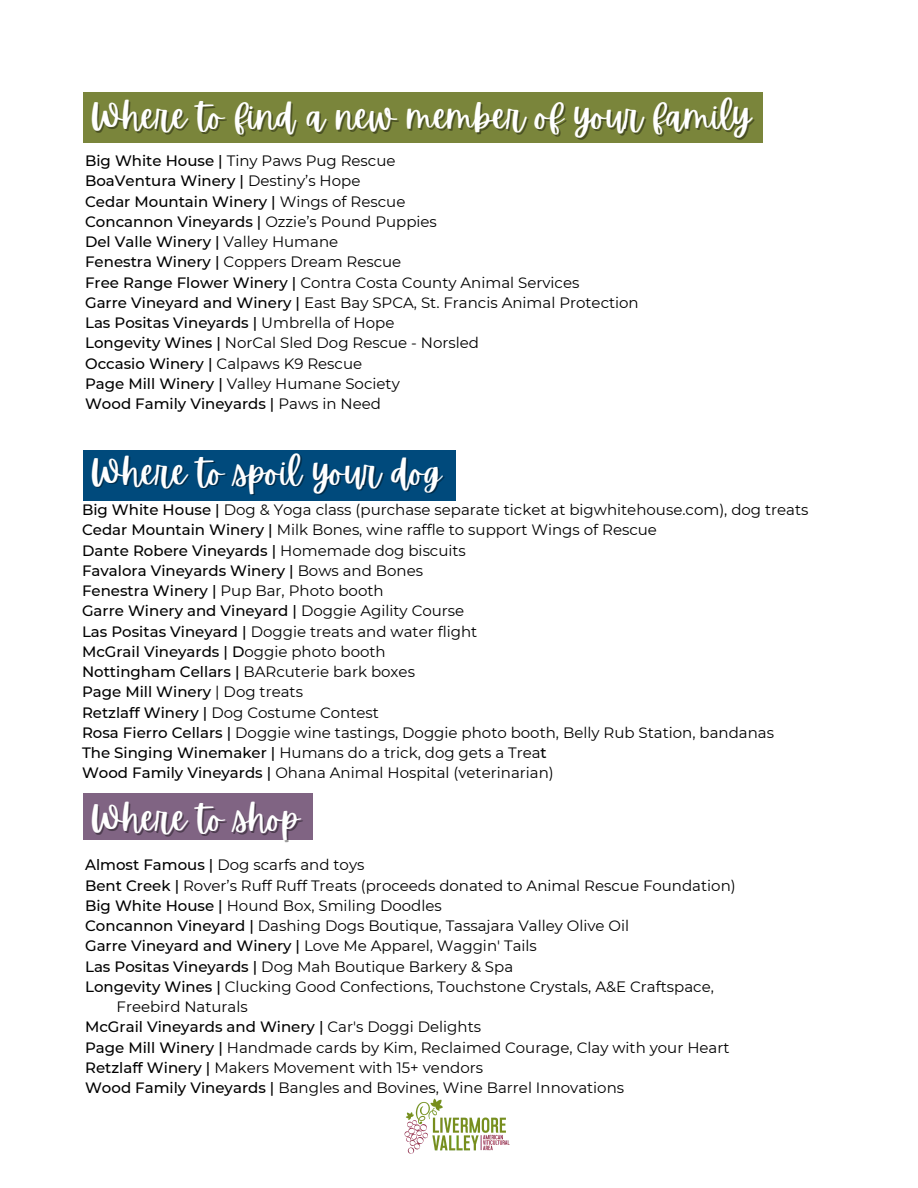
<style>
.page{position:relative;width:918px;height:1188px;background:#fff}
.page>*{position:absolute;margin:0;border:0;box-sizing:border-box;transform-origin:0 0}
.t1{font:36px "Apricots";color:#fff}
.t2{font:15px "Montserrat";color:#000}
.t3{font:500 15px "Montserrat";color:#000}
.s1{font-weight:500}
.s2{font-weight:400}
</style>
<div class="page">
<div style="left:83px;top:451px;width:373px;height:50px;background:#004a7c"></div>
<img style="left:404px;top:1098px;width:106px;height:56px">
<div style="left:83px;top:92px;width:679px;height:50px;background:#7a853b"></div>
<div style="left:83px;top:794px;width:230px;height:46px;background:#806483"></div>
<p class="t1" style="left:90px;top:96px;width:663px">Where to find a new member of your family</p>
<p class="t2" style="left:85px;top:152px;width:312px"><span class="s1">Big White House |</span> Tiny Paws Pug Rescue</p>
<p class="t3" style="left:85px;top:172px;width:277px">BoaVentura Winery | <span class="s2">Destiny’s Hope</span></p>
<p class="t3" style="left:85px;top:192px;width:322px">Cedar Mountain Winery | <span class="s2">Wings of Rescue</span></p>
<p class="t3" style="left:85px;top:212px;width:353px">Concannon Vineyards | <span class="s2">Ozzie’s Pound Puppies</span></p>
<p class="t3" style="left:85px;top:233px;width:255px">Del Valle Winery | <span class="s2">Valley Humane</span></p>
<p class="t2" style="left:85px;top:253px;width:318px"><span class="s1">Fenestra Winery |</span> Coppers Dream Rescue</p>
<p class="t2" style="left:85px;top:273px;width:496px"><span class="s1">Free Range Flower Winery |</span> Contra Costa County Animal Services</p>
<p class="t2" style="left:85px;top:293px;width:555px"><span class="s1">Garre Vineyard and Winery |</span> East Bay SPCA, St. Francis Animal Protection</p>
<p class="t3" style="left:85px;top:314px;width:311px">Las Positas Vineyards | <span class="s2">Umbrella of Hope</span></p>
<p class="t2" style="left:85px;top:334px;width:396px"><span class="s1">Longevity Wines |</span> NorCal Sled Dog Rescue - Norsled</p>
<p class="t2" style="left:85px;top:354px;width:279px"><span class="s1">Occasio Winery |</span> Calpaws K9 Rescue</p>
<p class="t2" style="left:85px;top:374px;width:316px"><span class="s1">Page Mill Winery |</span> Valley Humane Society</p>
<p class="t3" style="left:85px;top:395px;width:297px">Wood Family Vineyards | <span class="s2">Paws in Need</span></p>
<p class="t1" style="left:90px;top:451px;width:353px">Where to spoil your dog</p>
<p class="t2" style="left:82px;top:501px;width:728px"><span class="s1">Big White House |</span> Dog &amp; Yoga class (purchase separate ticket at bigwhitehouse.com), dog treats</p>
<p class="t2" style="left:82px;top:521px;width:577px"><span class="s1">Cedar Mountain Winery |</span> Milk Bones, wine raffle to support Wings of Rescue</p>
<p class="t3" style="left:82px;top:541px;width:385px">Dante Robere Vineyards | <span class="s2">Homemade dog biscuits</span></p>
<p class="t3" style="left:82px;top:561px;width:343px">Favalora Vineyards Winery | <span class="s2">Bows and Bones</span></p>
<p class="t2" style="left:82px;top:582px;width:303px"><span class="s1">Fenestra Winery |</span> Pup Bar, Photo booth</p>
<p class="t3" style="left:82px;top:602px;width:384px">Garre Winery and Vineyard | <span class="s2">Doggie Agility Course</span></p>
<p class="t2" style="left:82px;top:622px;width:397px"><span class="s1">Las Positas Vineyard |</span> Doggie treats and water flight</p>
<p class="t3" style="left:82px;top:642px;width:305px">McGrail Vineyards | D<span class="s2">oggie photo booth</span></p>
<p class="t2" style="left:82px;top:663px;width:334px"><span class="s1">Nottingham Cellars |</span> BARcuterie bark boxes</p>
<p class="t3" style="left:82px;top:683px;width:223px">Page Mill Winery <span class="s2">| Dog treats</span></p>
<p class="t2" style="left:82px;top:703px;width:298px"><span class="s1">Retzlaff Winery |</span> Dog Costume Contest</p>
<p class="t2" style="left:82px;top:723px;width:693px"><span class="s1">Rosa Fierro Cellars |</span> Doggie wine tastings, Doggie photo booth, Belly Rub Station, bandanas</p>
<p class="t2" style="left:82px;top:744px;width:466px"><span class="s1">The Singing Winemaker |</span> Humans do a trick, dog gets a Trea<span class="s1">t</span></p>
<p class="t2" style="left:82px;top:764px;width:473px"><span class="s1">Wood Family Vineyards |</span> Ohana Animal Hospital (veterinarian)</p>
<p class="t1" style="left:90px;top:798px;width:211px">Where to shop</p>
<p class="t2" style="left:85px;top:856px;width:281px"><span class="s1">Almost Famous |</span> Dog scarfs and toys</p>
<p class="t2" style="left:85px;top:876px;width:652px"><span class="s1">Bent Creek |</span> Rover’s Ruff Ruff Treats (proceeds donated to Animal Rescue Foundation)</p>
<p class="t2" style="left:85px;top:896px;width:358px"><span class="s1">Big White House |</span> Hound Box, Smiling Doodles</p>
<p class="t2" style="left:85px;top:917px;width:546px"><span class="s1">Concannon Vineyard |</span> Dashing Dogs Boutique, Tassajara Valley Olive Oil</p>
<p class="t2" style="left:85px;top:937px;width:453px"><span class="s1">Garre Vineyard and Winery |</span> Love Me Apparel, Waggin' Tails</p>
<p class="t2" style="left:85px;top:957px;width:430px"><span class="s1">Las Positas Vineyards |</span> Dog Mah Boutique Barkery &amp; Spa</p>
<p class="t2" style="left:85px;top:977px;width:630px"><span class="s1">Longevity Wines |</span> Clucking Good Confections, Touchstone Crystals, A&amp;E Craftspace,</p>
<p class="t2" style="left:117px;top:998px;width:133px">Freebird Naturals</p>
<p class="t3" style="left:85px;top:1018px;width:398px">McGrail Vineyards and Winery | <span class="s2">Car's Doggi Delights</span></p>
<p class="t2" style="left:85px;top:1038px;width:646px"><span class="s1">Page Mill Winery |</span> Handmade cards by Kim, Reclaimed Courage, Clay with your Heart</p>
<p class="t2" style="left:85px;top:1058px;width:400px"><span class="s1">Retzlaff Winery |</span> Makers Movement with 15+ vendors</p>
<p class="t2" style="left:85px;top:1079px;width:541px"><span class="s1">Wood Family Vineyards |</span> Bangles and Bovines, Wine Barrel Innovations</p>
</div>
